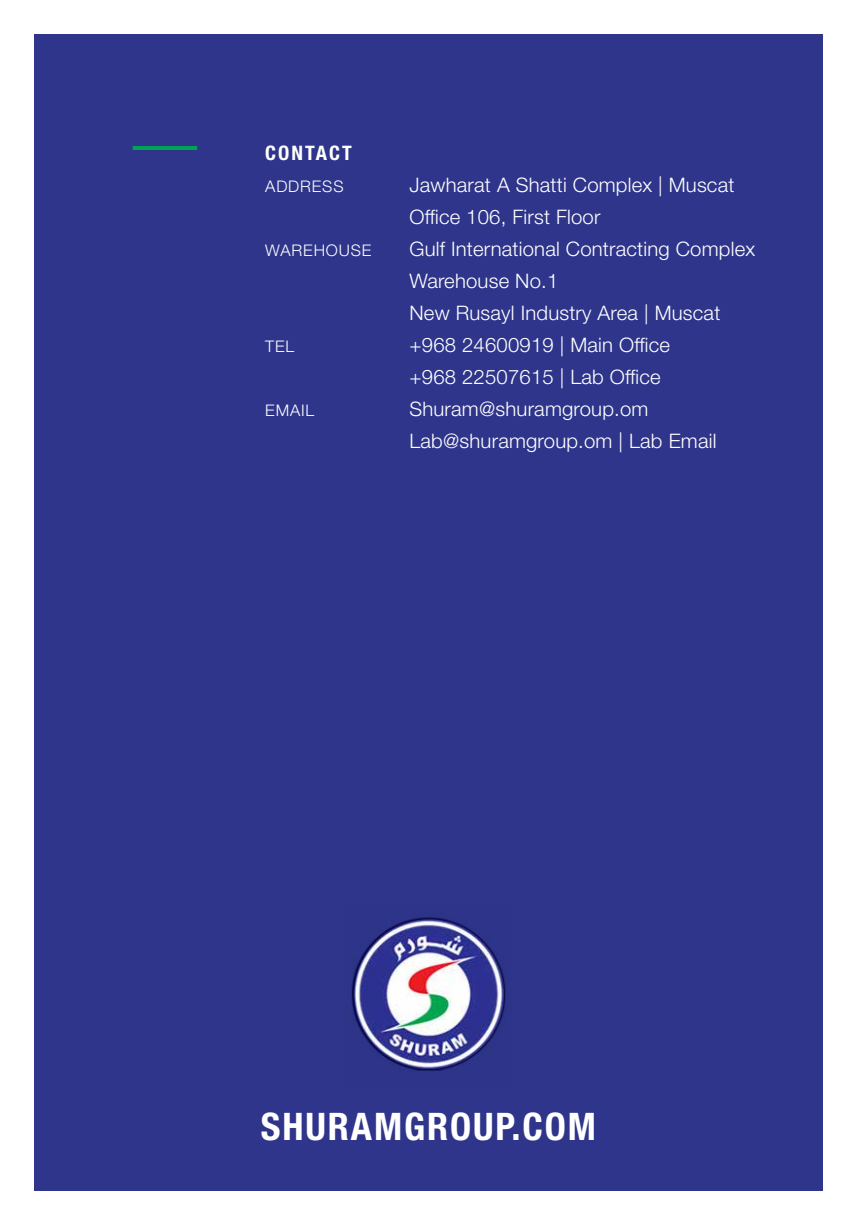
<style>
.page{position:relative;width:857px;height:1225px;background:#fff}
.page>*{position:absolute;margin:0;border:0;box-sizing:border-box;transform-origin:0 0}
.t1{font:700 condensed 38px "Helvetica Neue LT Std";letter-spacing:.05em;color:#fff}
.t2{font:300 20px/32px "Helvetica Neue LT Std";letter-spacing:.01em;color:#fff}
.t3{font:700 condensed 20px "Helvetica Neue LT Std";letter-spacing:.1em;color:#fff}
.t4{font:300 16px "Helvetica Neue LT Std";letter-spacing:.05em;color:#fff}
</style>
<div class="page">
<div style="left:34px;top:34px;width:788px;height:1157px;background:#2e358b"></div>
<hr style="left:133px;top:146px;width:64px;height:4px;background:#00a253">
<img style="left:351px;top:917px;width:156px;height:154px">
<p class="t3" style="left:265px;top:141px;width:88px">CONTACT</p>
<p class="t4" style="left:265px;top:177px;width:80px">ADDRESS</p>
<p class="t2" style="left:409px;top:168px;width:326px">Jawharat A Shatti Complex | Muscat<br>Office 106, First Floor</p>
<p class="t4" style="left:265px;top:241px;width:107px">WAREHOUSE</p>
<p class="t2" style="left:409px;top:232px;width:347px">Gulf International Contracting Complex<br>Warehouse No.1<br>New Rusayl Industry Area | Muscat</p>
<p class="t4" style="left:265px;top:337px;width:30px">TEL</p>
<p class="t2" style="left:409px;top:328px;width:262px">+968 24600919 | Main Office +968 22507615 | Lab Office</p>
<p class="t4" style="left:265px;top:401px;width:50px">EMAIL</p>
<p class="t2" style="left:409px;top:392px;width:308px">Shuram@shuramgroup.om<br>Lab@shuramgroup.om | Lab Email</p>
<h1 class="t1" style="left:261px;top:1103px;width:336px">SHURAMGROUP.COM</h1>
</div>
